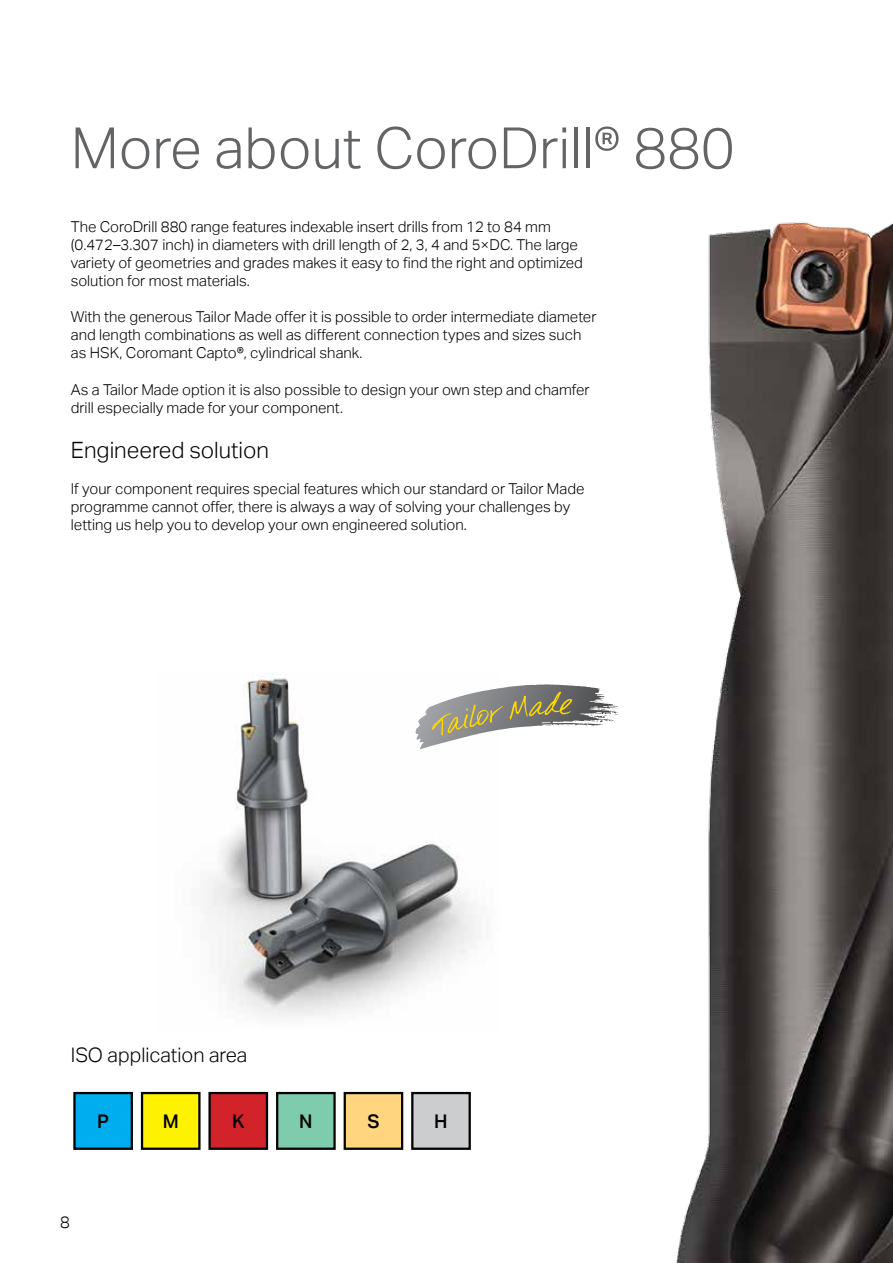
<style>
.page{position:relative;width:893px;height:1263px;background:#fff}
.page>*{position:absolute;margin:0;border:0;box-sizing:border-box;transform-origin:0 0}
.t1{font:300 57px "Aktiv Grotesk";color:#636466}
.t2{font:300 22.5px "Aktiv Grotesk";color:#000}
.t3{font:300 20.1px "Aktiv Grotesk";color:#000}
.t4{font:500 18.75px "Aktiv Grotesk";color:#000}
.t5{font:300 16.5px "Aktiv Grotesk";color:#000}
.t6{font:300 15px/18px "Aktiv Grotesk";color:#000}
</style>
<div class="page">
<hr style="left:892px;top:0;width:1px;height:1263px;background:#58595b">
<img style="left:676px;top:213px;width:217px;height:1050px">
<div style="left:74px;top:1093px;width:58px;height:56px;background:#00aeef"></div>
<div style="left:73px;top:1092px;width:60px;height:58px;border:2px solid #000"></div>
<div style="left:142px;top:1093px;width:57px;height:56px;background:#fff200"></div>
<div style="left:141px;top:1092px;width:60px;height:58px;border:2px solid #000"></div>
<div style="left:210px;top:1093px;width:57px;height:56px;background:#d2232a"></div>
<div style="left:208px;top:1092px;width:60px;height:58px;border:2px solid #000"></div>
<div style="left:277px;top:1093px;width:58px;height:56px;background:#7fcbae"></div>
<div style="left:276px;top:1092px;width:60px;height:58px;border:2px solid #000"></div>
<div style="left:345px;top:1093px;width:57px;height:56px;background:#ffd580"></div>
<div style="left:344px;top:1092px;width:59px;height:58px;border:2px solid #000"></div>
<div style="left:412px;top:1093px;width:58px;height:56px;background:#cbcdce"></div>
<div style="left:411px;top:1092px;width:60px;height:58px;border:2px solid #000"></div>
<img style="left:205px;top:673px;width:271px;height:345px">
<svg style="left:415px;top:684px;width:205px;height:65px"></svg>
<h1 class="t1" style="left:71px;top:115px;width:665px">More about CoroDrill® 880</h1>
<p class="t6" style="left:71px;top:218px;width:514px">The CoroDrill 880 range features indexable insert drills from 12 to 84 mm (0.472–3.307 inch) in diameters with drill length of 2, 3, 4 and 5×DC. The large variety of geometries and grades makes it easy to find the right and optimized solution for most materials.</p>
<p class="t6" style="left:71px;top:308px;width:527px">With the generous Tailor Made offer it is possible to order intermediate diameter and length combinations as well as different connection types and sizes such as HSK, Coromant Capto®, cylindrical shank.</p>
<p class="t6" style="left:71px;top:380px;width:520px">As a Tailor Made option it is also possible to design your own step and chamfer drill especially made for your component.</p>
<h2 class="t2" style="left:71px;top:437px;width:200px">Engineered solution</h2>
<p class="t6" style="left:71px;top:479px;width:515px">If your component requires special features which our standard or Tailor Made programme cannot offer, there is always a way of solving your challenges by letting us help you to develop your own engineered solution.</p>
<h3 class="t3" style="left:71px;top:1043px;width:178px">ISO application area</h3>
<p class="t4" style="left:97px;top:1110px;width:13px">P</p>
<p class="t4" style="left:163px;top:1110px;width:18px">M</p>
<p class="t4" style="left:232px;top:1110px;width:14px">K</p>
<p class="t4" style="left:299px;top:1110px;width:15px">N</p>
<p class="t4" style="left:367px;top:1110px;width:14px">S</p>
<p class="t4" style="left:434px;top:1110px;width:15px">H</p>
<p class="t5" style="left:60px;top:1213px;width:11px">8</p>
</div>
